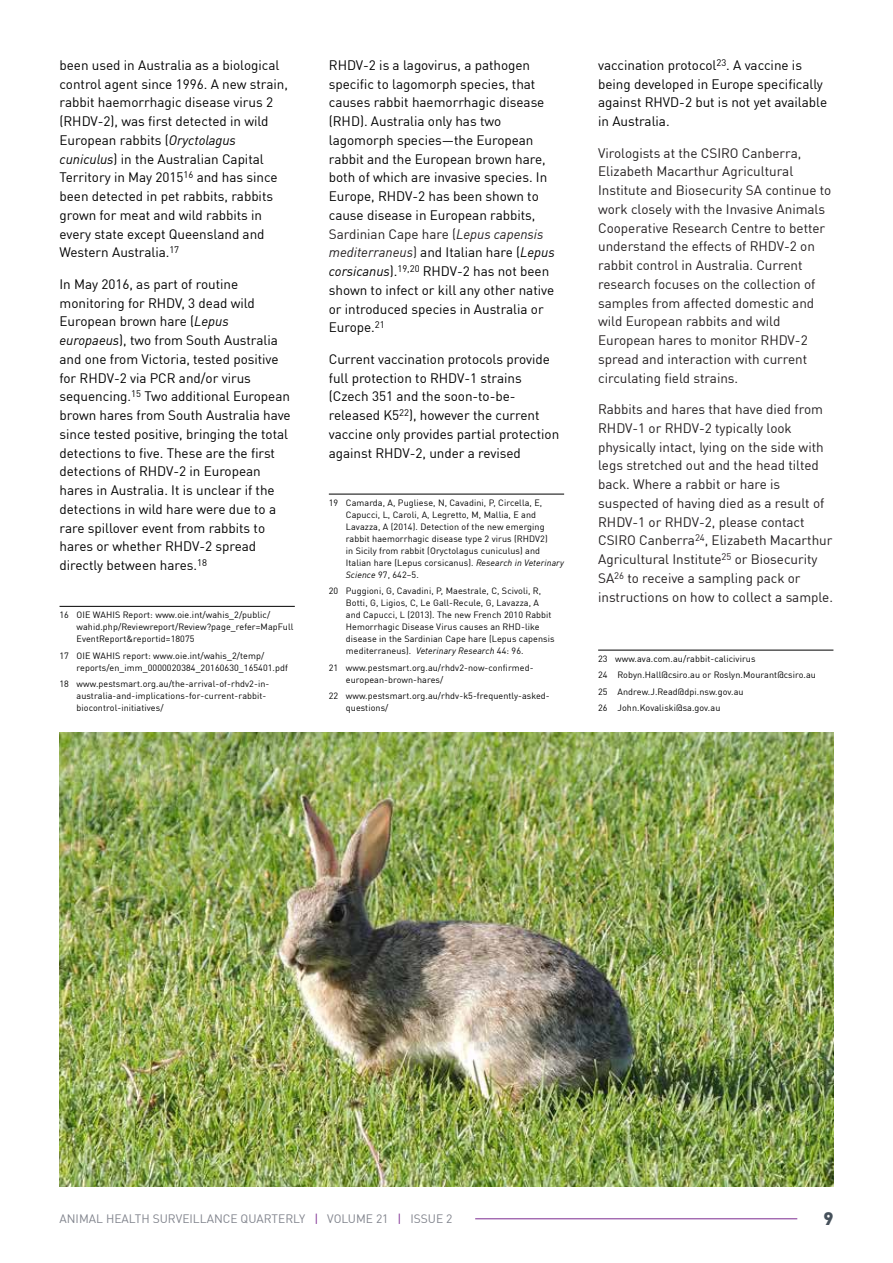
<style>
.page{position:relative;width:893px;height:1263px;background:#fff}
.page>*{position:absolute;margin:0;border:0;box-sizing:border-box;transform-origin:0 0}
.t1{font:900 18px "DIN";color:#46515b}
.t2{font:13.5px/18.8px "DIN Offc Pro";letter-spacing:-.005em;color:#000}
.t3{font:13.5px/18.8px "DIN Offc Pro";letter-spacing:-.005em;color:#231f20}
.t4{font:12px "DIN Offc Pro";color:#80838c}
.t5{font:9px/12px "DIN Offc Pro";letter-spacing:.01em;color:#000}
.s1{font-style:italic}
.s2{color:#231f20}
.s3{font-style:italic;color:#231f20}
.s4{color:#7c2a90}
</style>
<div class="page">
<hr style="left:475px;top:1218px;width:322px;height:1px;background:#7c2a90">
<img style="left:60px;top:732px;width:773px;height:454px">
<hr style="left:60px;top:606px;width:235px;height:1px;background:#000">
<hr style="left:329px;top:494px;width:235px;height:1px;background:#000">
<hr style="left:598px;top:650px;width:235px;height:1px;background:#000">
<p class="t2" style="left:60px;top:54px;width:230px">been used in Australia as a biological control agent since 1996. A new strain, rabbit haemorrhagic disease virus 2 (RHDV-2), was first detected in wild European rabbits (<span class="s1">Oryctolagus cuniculus</span>) in the Australian Capital Territory in May 2015<sup>16</sup> and has since been detected in pet rabbits, rabbits grown for meat and wild rabbits in every state except Queensland and Western Australia.<sup>17</sup></p>
<p class="t2" style="left:60px;top:273px;width:233px">In May 2016, as part of routine monitoring for RHDV, 3 dead wild European brown hare (<span class="s1">Lepus europaeus</span>), two from South Australia and one from Victoria, tested positive for RHDV-2 via PCR and/or virus sequencing.<sup>15</sup> Two additional European brown hares from South Australia have since tested positive, bringing the total detections to five. These are the first detections of RHDV-2 in European hares in Australia. It is unclear if the detections in wild hare were due to a rare spillover event from rabbits to hares or whether RHDV-2 spread directly between hares.<sup>18</sup></p>
<p class="t5" style="left:77px;top:608px;width:218px;text-indent:-17px">16 OIE WAHIS Report: www.oie.int/wahis_2/public/ wahid.php/Reviewreport/Review?page_refer=MapFull<br>EventReport&amp;reportid=18075</p>
<p class="t5" style="left:77px;top:648px;width:213px;text-indent:-17px">17 OIE WAHIS report: www.oie.int/wahis_2/temp/ reports/en_imm_0000020384_20160630_165401.pdf</p>
<p class="t5" style="left:77px;top:677px;width:194px;text-indent:-17px">18 www.pestsmart.org.au/the-arrival-of-rhdv2-in&shy;australia-and-implications-for-current-rabbit&shy;biocontrol-initiatives/</p>
<p class="t2" style="left:329px;top:54px;width:227px">RHDV-2 is a lagovirus, a pathogen specific to lagomorph species, that causes rabbit haemorrhagic disease (RHD). Australia only has two lagomorph species—the European rabbit and the European brown hare, both of which are invasive species. In Europe, RHDV-2 has been shown to cause disease in European rabbits, <span class="s2">Sardinian Cape hare (</span><span class="s3">Lepus capensis mediterraneus</span><span class="s2">)</span> and Italian hare (<span class="s1">Lepus corsicanus</span>).<sup>19,20</sup> RHDV-2 has not been shown to infect or kill any other native or introduced species in Australia or Europe.<sup>21</sup></p>
<p class="t2" style="left:329px;top:348px;width:232px">Current vaccination protocols provide full protection to RHDV-1 strains (Czech 351 and the soon-to-be&shy;released K5<sup>22</sup>), however the current vaccine only provides partial protection against RHDV-2, under a revised</p>
<p class="t5" style="left:346px;top:496px;width:220px;text-indent:-17px">19 Camarda, A, Pugliese, N, Cavadini, P, Circella, E, Capucci, L, Caroli, A, Legretto, M, Mallia, E and Lavazza, A (2014). Detection of the new emerging rabbit haemorrhagic disease type 2 virus (RHDV2)<br>in Sicily from rabbit (Oryctolagus cuniculus) and Italian hare (Lepus corsicanus). <span class="s1">Research in Veterinary Science</span> 97, 642–5.</p>
<p class="t5" style="left:346px;top:584px;width:210px;text-indent:-17px">20 Puggioni, G, Cavadini, P, Maestrale, C, Scivoli, R, Botti, G, Ligios, C, Le Gall-Recule, G, Lavazza, A and Capucci, L (2013). The new French 2010 Rabbit Hemorrhagic Disease Virus causes an RHD-like disease in the Sardinian Cape hare (Lepus capensis mediterraneus). <span class="s1">Veterinary Research</span> 44: 96.</p>
<p class="t5" style="left:346px;top:660px;width:189px;text-indent:-17px">21 www.pestsmart.org.au/rhdv2-now-confirmed&shy;european-brown-hares/</p>
<p class="t5" style="left:346px;top:689px;width:205px;text-indent:-17px">22 www.pestsmart.org.au/rhdv-k5-frequently-asked&shy;questions/</p>
<p class="t2" style="left:598px;top:54px;width:230px">vaccination protocol<sup>23</sup>. A vaccine is being developed in Europe specifically against RHVD-2 but is not yet available in Australia.</p>
<p class="t3" style="left:598px;top:142px;width:235px">Virologists at the CSIRO Canberra, Elizabeth Macarthur Agricultural Institute and Biosecurity SA continue to work closely with the Invasive Animals Cooperative Research Centre to better understand the effects of RHDV-2 on rabbit control in Australia. Current research focuses on the collection of samples from affected domestic and wild European rabbits and wild European hares to monitor RHDV-2 spread and interaction with current circulating field strains.</p>
<p class="t3" style="left:598px;top:399px;width:236px">Rabbits and hares that have died from RHDV-1 or RHDV-2 typically look physically intact, lying on the side with legs stretched out and the head tilted back. Where a rabbit or hare is suspected of having died as a result of RHDV-1 or RHDV-2, please contact CSIRO Canberra<sup>24</sup>, Elizabeth Macarthur Agricultural Institute<sup>25</sup> or Biosecurity SA<sup>26</sup> to receive a sampling pack or instructions on how to collect a sample.</p>
<p class="t5" style="left:598px;top:650px;width:219px;line-height:16.2px">23 www.ava.com.au/rabbit-calicivirus<br>24 Robyn.Hall@csiro.au or Roslyn.Mourant@csiro.au 25 Andrew.J.Read@dpi.nsw.gov.au<br>26 John.Kovaliski@sa.gov.au</p>
<p class="t4" style="left:60px;top:1209px;width:394px">ANIMAL HEALTH SURVEILLANCE QUARTERLY <span class="s4">|</span> VOLUME 21 <span class="s4">|</span> ISSUE 2</p>
<h1 class="t1" style="left:823px;top:1207px;width:12px">9</h1>
</div>
